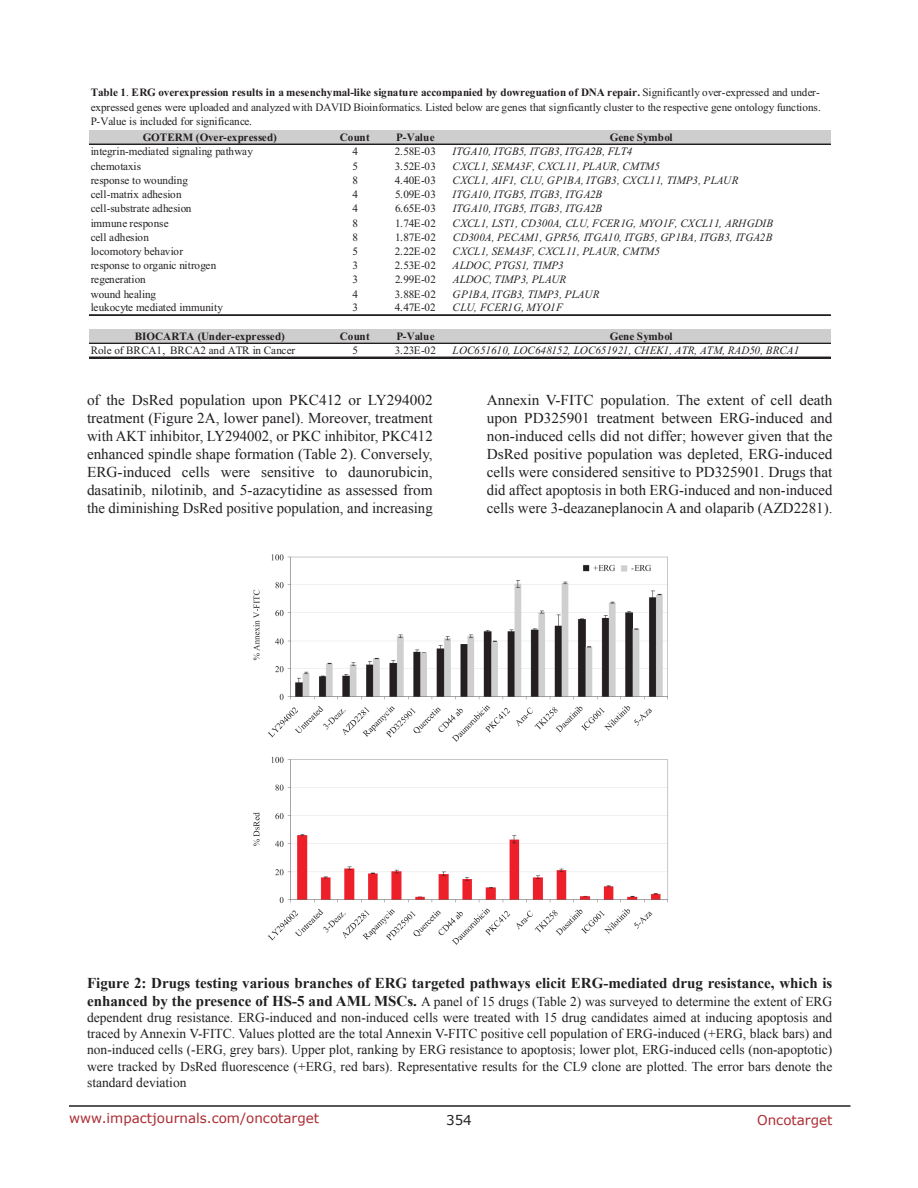
<style>
.page{position:relative;width:918px;height:1188px;background:#fff}
.page>*{position:absolute;margin:0;border:0;box-sizing:border-box;transform-origin:0 0}
.BodyText{font:15px/18px "Times New Roman";color:#221f22;text-align:justify}
.FigureText{font:700 15px "Times New Roman";color:#221f22}
.FigureText-2{font:13.5px/16.2px "Times New Roman";color:#221f22;text-align:justify}
.t1{font:13.5px "Verdana";color:#ac2b31}
.t2{font:13.5px "Verdana";color:#221f22}
.t3{font:11.25px/14.2px "Times New Roman";letter-spacing:-.015em;color:#231f20;text-align:justify}
.t4{font:italic 11.25px "Times New Roman";letter-spacing:-.015em;color:#231f20}
.t5{font:700 11.25px "Times New Roman";letter-spacing:-.015em;color:#231f20}
.t6{font:11.25px "Times New Roman";letter-spacing:.015em;color:#231f20}
.t7{font:11.25px "Times New Roman";letter-spacing:.005em;color:#231f20}
.s1{font-weight:700}
.s2{font-weight:700;font-size:15px}
</style>
<div class="page">
<hr style="left:69px;top:1105px;width:781px;height:2px;background:#231f20">
<div style="left:89px;top:130px;width:742px;height:15px;background:#cecece"></div>
<div style="left:89px;top:329px;width:742px;height:15px;background:#cecece"></div>
<hr style="left:89px;top:144px;width:742px;height:1px;background:#231f20">
<hr style="left:89px;top:314px;width:742px;height:1px;background:#231f20">
<hr style="left:89px;top:315px;width:742px;height:1px;background:#231f20">
<hr style="left:89px;top:343px;width:742px;height:1px;background:#231f20">
<hr style="left:89px;top:357px;width:742px;height:1px;background:#231f20">
<img style="left:253px;top:554px;width:415px;height:391px">
<p class="t3" style="left:91px;top:86px;width:732px"><span class="s1">Table 1</span>. <span class="s1">ERG overexpression results in a mesenchymal-like signature accompanied by dowreguation of DNA repair.</span> Significantly over-expressed and under&shy;expressed genes were uploaded and analyzed with DAVID Bioinformatics. Listed below are genes that signficantly cluster to the respective gene ontology functions.<br>P-Value is included for significance.</p>
<p class="t5" style="left:143px;top:130px;width:136px">GOTERM (Over-expressed)</p>
<p class="t5" style="left:340px;top:130px;width:31px">Count</p>
<p class="t5" style="left:396px;top:130px;width:40px">P-Value</p>
<p class="t5" style="left:610px;top:130px;width:64px">Gene Symbol</p>
<p class="t3" style="left:91px;top:145px;width:164px">integrin-mediated signaling pathway</p>
<p class="t3" style="left:352px;top:145px;width:7px">4</p>
<p class="t3" style="left:395px;top:145px;width:42px">2.58E-03</p>
<p class="t4" style="left:453px;top:144px;width:181px">ITGA10, ITGB5, ITGB3, ITGA2B, FLT4</p>
<p class="t3" style="left:91px;top:160px;width:52px">chemotaxis</p>
<p class="t3" style="left:352px;top:160px;width:7px">5</p>
<p class="t3" style="left:395px;top:160px;width:42px">3.52E-03</p>
<p class="t4" style="left:453px;top:159px;width:209px">CXCL1, SEMA3F, CXCL11, PLAUR, CMTM5</p>
<p class="t6" style="left:91px;top:172px;width:99px">response to wounding</p>
<p class="t3" style="left:352px;top:174px;width:7px">8</p>
<p class="t3" style="left:395px;top:174px;width:42px">4.40E-03</p>
<p class="t4" style="left:453px;top:172px;width:287px">CXCL1, AIF1, CLU, GP1BA, ITGB3, CXCL11, TIMP3, PLAUR</p>
<p class="t3" style="left:91px;top:188px;width:92px">cell-matrix adhesion</p>
<p class="t3" style="left:352px;top:188px;width:7px">4</p>
<p class="t3" style="left:395px;top:188px;width:42px">5.09E-03</p>
<p class="t4" style="left:453px;top:187px;width:151px">ITGA10, ITGB5, ITGB3, ITGA2B</p>
<p class="t3" style="left:91px;top:202px;width:102px">cell-substrate adhesion</p>
<p class="t3" style="left:352px;top:202px;width:7px">4</p>
<p class="t3" style="left:395px;top:202px;width:42px">6.65E-03</p>
<p class="t4" style="left:453px;top:201px;width:151px">ITGA10, ITGB5, ITGB3, ITGA2B</p>
<p class="t7" style="left:91px;top:215px;width:79px">immune response</p>
<p class="t3" style="left:352px;top:217px;width:7px">8</p>
<p class="t3" style="left:395px;top:217px;width:42px">1.74E-02</p>
<p class="t4" style="left:453px;top:215px;width:322px">CXCL1, LST1, CD300A, CLU, FCER1G, MYO1F, CXCL11, ARHGDIB</p>
<p class="t3" style="left:91px;top:231px;width:59px">cell adhesion</p>
<p class="t3" style="left:352px;top:231px;width:7px">8</p>
<p class="t3" style="left:395px;top:231px;width:42px">1.87E-02</p>
<p class="t4" style="left:453px;top:229px;width:322px">CD300A, PECAM1, GPR56, ITGA10, ITGB5, GP1BA, ITGB3, ITGA2B</p>
<p class="t3" style="left:91px;top:245px;width:94px">locomotory behavior</p>
<p class="t3" style="left:352px;top:245px;width:7px">5</p>
<p class="t3" style="left:395px;top:245px;width:42px">2.22E-02</p>
<p class="t4" style="left:453px;top:243px;width:209px">CXCL1, SEMA3F, CXCL11, PLAUR, CMTM5</p>
<p class="t6" style="left:91px;top:258px;width:127px">response to organic nitrogen</p>
<p class="t3" style="left:352px;top:259px;width:7px">3</p>
<p class="t3" style="left:395px;top:259px;width:42px">2.53E-02</p>
<p class="t4" style="left:453px;top:258px;width:113px">ALDOC, PTGS1, TIMP3</p>
<p class="t3" style="left:91px;top:273px;width:56px">regeneration</p>
<p class="t3" style="left:352px;top:273px;width:7px">3</p>
<p class="t3" style="left:395px;top:273px;width:42px">2.99E-02</p>
<p class="t4" style="left:453px;top:272px;width:115px">ALDOC, TIMP3, PLAUR</p>
<p class="t3" style="left:91px;top:288px;width:67px">wound healing</p>
<p class="t3" style="left:352px;top:288px;width:7px">4</p>
<p class="t3" style="left:395px;top:288px;width:42px">3.88E-02</p>
<p class="t4" style="left:453px;top:286px;width:149px">GP1BA, ITGB3, TIMP3, PLAUR</p>
<p class="t3" style="left:91px;top:301px;width:133px">leukocyte mediated immunity</p>
<p class="t3" style="left:352px;top:301px;width:7px">3</p>
<p class="t3" style="left:395px;top:301px;width:42px">4.47E-02</p>
<p class="t4" style="left:453px;top:300px;width:112px">CLU, FCER1G, MYO1F</p>
<p class="t5" style="left:135px;top:329px;width:151px">BIOCARTA (Under-expressed)</p>
<p class="t5" style="left:340px;top:329px;width:31px">Count</p>
<p class="t5" style="left:396px;top:329px;width:40px">P-Value</p>
<p class="t5" style="left:610px;top:329px;width:64px">Gene Symbol</p>
<p class="t3" style="left:91px;top:344px;width:206px">Role of BRCA1, BRCA2 and ATR in Cancer</p>
<p class="t3" style="left:352px;top:344px;width:7px">5</p>
<p class="t3" style="left:395px;top:344px;width:42px">3.23E-02</p>
<p class="t4" style="left:453px;top:343px;width:348px">LOC651610, LOC648152, LOC651921, CHEK1, ATR, ATM, RAD50, BRCA1</p>
<p class="BodyText" style="left:87px;top:390px;width:347px">of the DsRed population upon PKC412 or LY294002 treatment (Figure 2A, lower panel). Moreover, treatment with AKT inhibitor, LY294002, or PKC inhibitor, PKC412 enhanced spindle shape formation (Table 2). Conversely, ERG-induced cells were sensitive to daunorubicin, dasatinib, nilotinib, and 5-azacytidine as assessed from the diminishing DsRed positive population, and increasing</p>
<p class="BodyText" style="left:487px;top:390px;width:347px">Annexin V-FITC population. The extent of cell death upon PD325901 treatment between ERG-induced and non-induced cells did not differ; however given that the DsRed positive population was depleted, ERG-induced cells were considered sensitive to PD325901. Drugs that did affect apoptosis in both ERG-induced and non-induced cells were 3-deazaneplanocin A and olaparib (AZD2281).</p>
<p class="FigureText" style="left:87px;top:972px;width:747px">Figure 2: Drugs testing various branches of ERG targeted pathways elicit ERG-mediated drug resistance, which is</p>
<p class="FigureText-2" style="left:87px;top:993px;width:747px"><span class="s2">enhanced by the presence of HS-5 and AML MSCs.</span> A panel of 15 drugs (Table 2) was surveyed to determine the extent of ERG dependent drug resistance. ERG-induced and non-induced cells were treated with 15 drug candidates aimed at inducing apoptosis and traced by Annexin V-FITC. Values plotted are the total Annexin V-FITC positive cell population of ERG-induced (+ERG, black bars) and non-induced cells (-ERG, grey bars). Upper plot, ranking by ERG resistance to apoptosis; lower plot, ERG-induced cells (non-apoptotic) were tracked by DsRed fluorescence (+ERG, red bars). Representative results for the CL9 clone are plotted. The error bars denote the standard deviation</p>
<p class="t1" style="left:69px;top:1109px;width:252px">www.impactjournals.com/oncotarget</p>
<p class="t2" style="left:446px;top:1111px;width:27px">354</p>
<p class="t1" style="left:757px;top:1111px;width:77px">Oncotarget</p>
</div>
